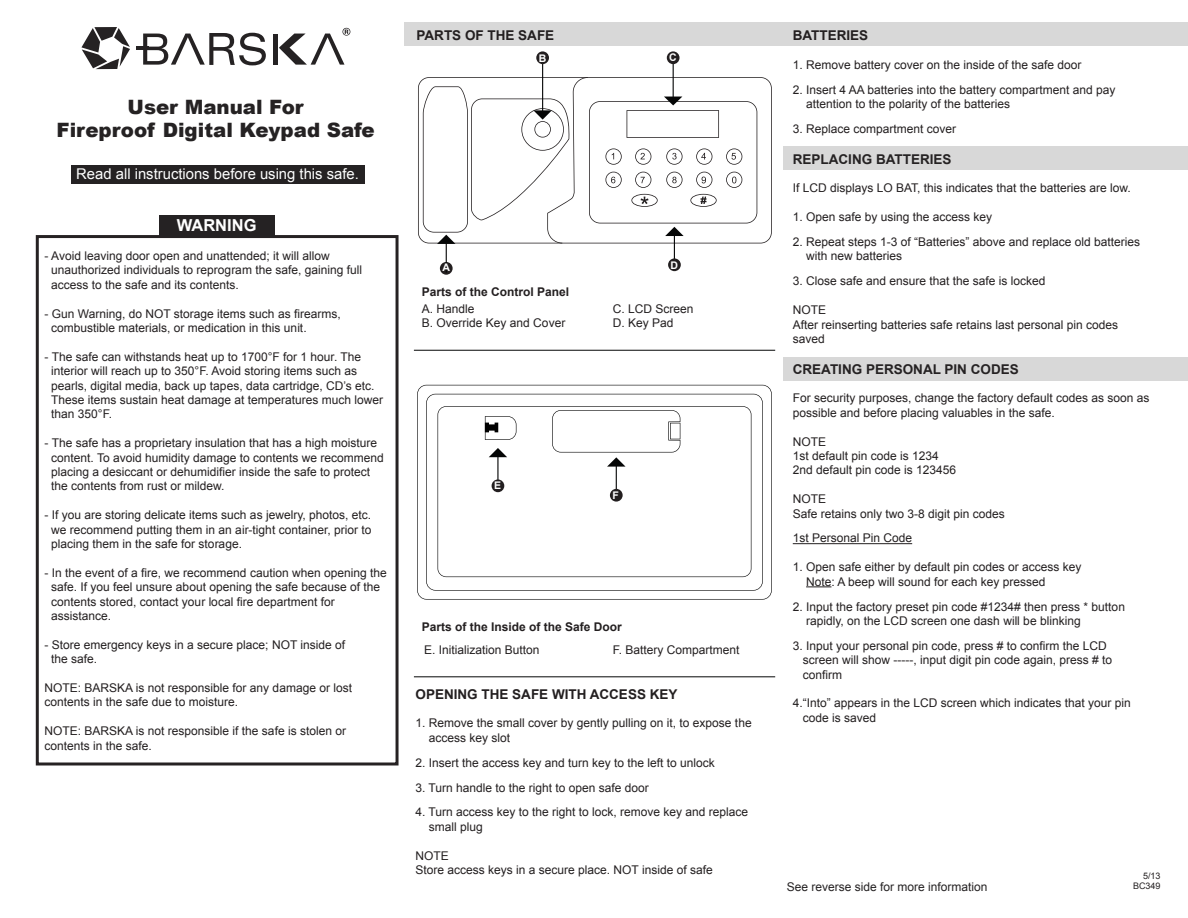
<style>
.page{position:relative;width:1188px;height:918px;background:#fff}
.page>*{position:absolute;margin:0;border:0;box-sizing:border-box;transform-origin:0 0}
.t1{font:900 19.8px/23.7px "Arial";color:#252223;text-align:center}
.t2{font:700 16.5px "Arial";color:#fff}
.t3{font:14.85px "Arial";color:#feffff}
.t4{font:700 13.5px "Arial";color:#231f20}
.t5{font:700 13.5px "Arial";color:#252223}
.t6{font:12px/14.4px "Arial";color:#231f20}
.t7{font:700 12px "Arial";color:#231f20}
.t8{font:12px "Arial";color:#252223}
.t9{font:700 10.5px "Arial";color:#fff}
.t10{font:9px/10.8px "Arial";color:#231f20;text-align:right}
</style>
<div class="page">
<div style="left:36px;top:235px;width:363px;height:531px;border:3px solid #262223"></div>
<div style="left:159px;top:215px;width:116px;height:22px;background:#252223"></div>
<div style="left:405px;top:22px;width:783px;height:24px;background:#d8d8d8"></div>
<div style="left:783px;top:146px;width:405px;height:24px;background:#d8d8d8"></div>
<div style="left:783px;top:357px;width:405px;height:24px;background:#d8d8d8"></div>
<hr style="left:274px;top:34px;width:4px;height:31px;background:#252223">
<svg style="left:136px;top:33px;width:130px;height:32px"></svg>
<svg style="left:81px;top:27px;width:49px;height:42px"></svg>
<svg style="left:279px;top:28px;width:71px;height:37px"></svg>
<svg style="left:418px;top:77px;width:354px;height:166px"></svg>
<svg style="left:417px;top:385px;width:355px;height:215px"></svg>
<div style="left:440px;top:262px;width:13px;height:13px;background:#231f20;border-radius:50%"></div>
<hr style="left:542px;top:62px;width:1px;height:53px;background:#050606">
<hr style="left:674px;top:232px;width:1px;height:33px;background:#050606">
<hr style="left:673px;top:58px;width:1px;height:42px;background:#050606">
<hr style="left:446px;top:240px;width:1px;height:33px;background:#050606">
<div style="left:667px;top:51px;width:13px;height:13px;background:#231f20;border-radius:50%"></div>
<hr style="left:497px;top:453px;width:2px;height:36px;background:#050606">
<svg style="left:489px;top:448px;width:18px;height:9px"></svg>
<div style="left:492px;top:479px;width:12px;height:13px;background:#231f20;border-radius:50%"></div>
<hr style="left:616px;top:463px;width:1px;height:36px;background:#050606">
<svg style="left:552px;top:410px;width:128px;height:57px"></svg>
<div style="left:610px;top:489px;width:13px;height:13px;background:#231f20;border-radius:50%"></div>
<div style="left:536px;top:51px;width:13px;height:13px;background:#231f20;border-radius:50%"></div>
<div style="left:668px;top:258px;width:13px;height:13px;background:#231f20;border-radius:50%"></div>
<hr style="left:414px;top:350px;width:361px;height:1px;background:#050606">
<hr style="left:414px;top:677px;width:361px;height:1px;background:#050606">
<svg style="left:423px;top:77px;width:334px;height:167px"></svg>
<div style="left:72px;top:165px;width:293px;height:19px;background:#252223"></div>
<hr style="left:793px;top:543px;width:119px;height:1px;background:#231f20">
<svg style="left:806px;top:586px;width:25px;height:1px"></svg>
<h1 class="t1" style="left:57px;top:95px;width:320px">User Manual For<br>Fireproof Digital Keypad Safe</h1>
<p class="t3" style="left:76px;top:164px;width:284px">Read all instructions before using this safe.</p>
<h2 class="t2" style="left:177px;top:215px;width:81px">WARNING</h2>
<p class="t6" style="left:51px;top:249px;width:312px;text-indent:-7px">- Avoid leaving door open and unattended; it will allow unauthorized individuals to reprogram the safe, gaining full access to the safe and its contents.</p>
<p class="t6" style="left:51px;top:306px;width:291px;text-indent:-7px">- Gun Warning, do NOT storage items such as firearms, combustible materials, or medication in this unit.</p>
<p class="t6" style="left:51px;top:350px;width:334px;text-indent:-6px">- The safe can withstands heat up to 1700°F for 1 hour. The interior will reach up to 350°F. Avoid storing items such as pearls, digital media, back up tapes, data cartridge, CD’s etc.<br>These items sustain heat damage at temperatures much lower than 350°F.</p>
<p class="t6" style="left:51px;top:436px;width:334px;text-indent:-7px">- The safe has a proprietary insulation that has a high moisture content. To avoid humidity damage to contents we recommend placing a desiccant or dehumidifier inside the safe to protect the contents from rust or mildew.</p>
<p class="t6" style="left:51px;top:508px;width:322px;text-align:justify;text-indent:-7px">- If you are storing delicate items such as jewelry, photos, etc. we recommend putting them in an air-tight container, prior to placing them in the safe for storage.</p>
<p class="t6" style="left:51px;top:566px;width:337px;text-indent:-7px">- In the event of a fire, we recommend caution when opening the safe. If you feel unsure about opening the safe because of the contents stored, contact your local fire department for assistance.</p>
<p class="t6" style="left:51px;top:638px;width:295px;text-indent:-7px">- Store emergency keys in a secure place; NOT inside of the safe.</p>
<p class="t6" style="left:45px;top:681px;width:309px">NOTE: BARSKA is not responsible for any damage or lost contents in the safe due to moisture.</p>
<p class="t6" style="left:45px;top:724px;width:303px">NOTE: BARSKA is not responsible if the safe is stolen or contents in the safe.</p>
<p class="t4" style="left:417px;top:26px;width:139px">PARTS OF THE SAFE</p>
<p class="t9" style="left:539px;top:51px;width:9px">B</p>
<p class="t9" style="left:669px;top:50px;width:9px">C</p>
<p class="t9" style="left:442px;top:261px;width:9px">A</p>
<p class="t7" style="left:422px;top:284px;width:149px">Parts of the Control Panel</p>
<p class="t6" style="left:422px;top:302px;width:145px">A. Handle<br>B. Override Key and Cover</p>
<p class="t9" style="left:671px;top:258px;width:9px">D</p>
<p class="t6" style="left:613px;top:302px;width:82px">C. LCD Screen<br>D. Key Pad</p>
<p class="t9" style="left:494px;top:479px;width:9px">E</p>
<p class="t9" style="left:613px;top:488px;width:8px">F</p>
<p class="t7" style="left:422px;top:619px;width:202px">Parts of the Inside of the Safe Door</p>
<p class="t6" style="left:424px;top:642px;width:117px">E. Initialization Button</p>
<p class="t6" style="left:613px;top:642px;width:128px">F. Battery Compartment</p>
<p class="t4" style="left:415px;top:685px;width:264px">OPENING THE SAFE WITH ACCESS KEY</p>
<p class="t6" style="left:429px;top:716px;width:324px;text-indent:-13px">1. Remove the small cover by gently pulling on it, to expose the access key slot</p>
<p class="t6" style="left:415px;top:755px;width:301px">2. Insert the access key and turn key to the left to unlock</p>
<p class="t6" style="left:415px;top:780px;width:235px">3. Turn handle to the right to open safe door</p>
<p class="t6" style="left:429px;top:805px;width:321px;text-indent:-13px">4. Turn access key to the right to lock, remove key and replace small plug</p>
<p class="t6" style="left:415px;top:848px;width:299px">NOTE<br>Store access keys in a secure place. NOT inside of safe</p>
<p class="t4" style="left:793px;top:26px;width:77px">BATTERIES</p>
<p class="t6" style="left:793px;top:57px;width:290px">1. Remove battery cover on the inside of the safe door</p>
<p class="t6" style="left:806px;top:82px;width:311px;text-indent:-13px">2. Insert 4 AA batteries into the battery compartment and pay attention to the polarity of the batteries</p>
<p class="t6" style="left:793px;top:122px;width:165px">3. Replace compartment cover</p>
<p class="t5" style="left:793px;top:150px;width:160px">REPLACING BATTERIES</p>
<p class="t6" style="left:793px;top:181px;width:339px">If LCD displays LO BAT, this indicates that the batteries are low.</p>
<p class="t6" style="left:793px;top:210px;width:201px">1. Open safe by using the access key</p>
<p class="t6" style="left:806px;top:235px;width:336px;text-indent:-13px">2. Repeat steps 1-3 of “Batteries” above and replace old batteries with new batteries</p>
<p class="t6" style="left:793px;top:274px;width:254px">3. Close safe and ensure that the safe is locked</p>
<p class="t6" style="left:793px;top:303px;width:327px">NOTE<br>After reinserting batteries safe retains last personal pin codes saved</p>
<p class="t5" style="left:793px;top:360px;width:228px">CREATING PERSONAL PIN CODES</p>
<p class="t6" style="left:793px;top:391px;width:358px">For security purposes, change the factory default codes as soon as possible and before placing valuables in the safe.</p>
<p class="t6" style="left:793px;top:434px;width:165px">NOTE<br>1st default pin code is 1234<br>2nd default pin code is 123456</p>
<p class="t6" style="left:793px;top:492px;width:214px">NOTE<br>Safe retains only two 3-8 digit pin codes</p>
<p class="t6" style="left:793px;top:531px;width:121px">1st Personal Pin Code</p>
<p class="t6" style="left:806px;top:560px;width:277px;text-indent:-13px">1. Open safe either by default pin codes or access key<br>Note: A beep will sound for each key pressed</p>
<p class="t6" style="left:806px;top:599px;width:320px;text-indent:-13px">2. Input the factory preset pin code #1234# then press * button rapidly, on the LCD screen one dash will be blinking</p>
<p class="t6" style="left:803px;top:639px;width:311px;text-indent:-10px">3. Input your personal pin code, press # to confirm the LCD screen will show -----, input digit pin code again, press # to confirm</p>
<p class="t6" style="left:803px;top:696px;width:330px;text-indent:-10px">4.“Into” appears in the LCD screen which indicates that your pin code is saved</p>
<p class="t8" style="left:787px;top:879px;width:202px">See reverse side for more information</p>
<p class="t10" style="left:1133px;top:870px;width:29px">5/13<br>BC349</p>
</div>
